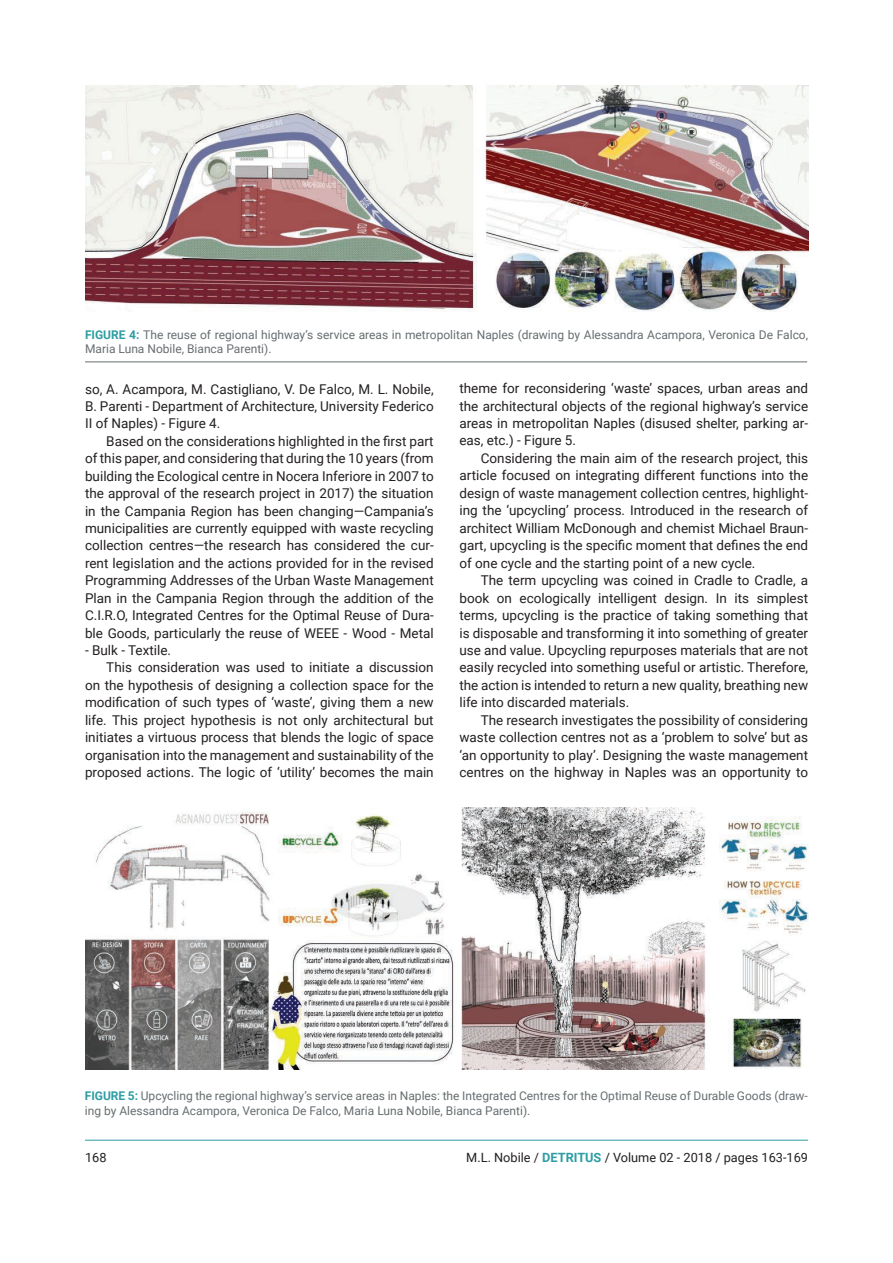
<style>
.page{position:relative;width:893px;height:1263px;background:#fff}
.page>*{position:absolute;margin:0;border:0;box-sizing:border-box;transform-origin:0 0}
.t1{font:13.5px/17.4px "Roboto";color:#231f20;text-align:justify}
.t2{font:12.75px "Roboto";color:#231f20}
.t3{font:12px/14.4px "Roboto";color:#676d70}
.s1{font-weight:700;color:#2d9da3}
</style>
<div class="page">
<hr style="left:85px;top:1140px;width:723px;height:1px;background:#2d9da3">
<img style="left:85px;top:85px;width:723px;height:226px">
<hr style="left:85px;top:362px;width:722px;height:1px;background:#676d70">
<img style="left:85px;top:807px;width:723px;height:263px">
<p class="t3" style="left:85px;top:327px;width:725px"><span class="s1">FIGURE 4:</span> The reuse of regional highway’s service areas in metropolitan Naples (drawing by Alessandra Acampora, Veronica De Falco,<br>Maria Luna Nobile, Bianca Parenti).</p>
<p class="t1" style="left:85px;top:380px;width:350px">so, A. Acampora, M. Castigliano, V. De Falco, M. L. Nobile, B. Parenti - Department of Architecture, University Federico II of Naples) - Figure 4.</p>
<p class="t1" style="left:85px;top:432px;width:350px;text-indent:21px">Based on the considerations highlighted in the first part of this paper, and considering that during the 10 years (from building the Ecological centre in Nocera Inferiore in 2007 to the approval of the research project in 2017) the situation in the Campania Region has been changing—Campania’s municipalities are currently equipped with waste recycling collection centres—the research has considered the cur&shy;rent legislation and the actions provided for in the revised Programming Addresses of the Urban Waste Management Plan in the Campania Region through the addition of the C.I.R.O, Integrated Centres for the Optimal Reuse of Dura&shy;ble Goods, particularly the reuse of WEEE - Wood - Metal</p>
<p class="t1" style="left:85px;top:641px;width:88px">- Bulk - Textile.</p>
<p class="t1" style="left:106px;top:658px;width:329px">This consideration was used to initiate a discussion</p>
<p class="t1" style="left:85px;top:676px;width:350px">on the hypothesis of designing a collection space for the</p>
<p class="t1" style="left:85px;top:693px;width:350px">modification of such types of ‘waste’, giving them a new</p>
<p class="t1" style="left:85px;top:711px;width:350px">life. This project hypothesis is not only architectural but</p>
<p class="t1" style="left:85px;top:728px;width:350px">initiates a virtuous process that blends the logic of space</p>
<p class="t1" style="left:85px;top:746px;width:350px">organisation into the management and sustainability of the</p>
<p class="t1" style="left:85px;top:763px;width:350px">proposed actions. The logic of ‘utility’ becomes the main</p>
<p class="t1" style="left:459px;top:379px;width:350px">theme for reconsidering ‘waste’ spaces, urban areas and the architectural objects of the regional highway’s service areas in metropolitan Naples (disused shelter, parking ar&shy;eas, etc.) - Figure 5.</p>
<p class="t1" style="left:459px;top:449px;width:350px;text-indent:21px">Considering the main aim of the research project, this article focused on integrating different functions into the design of waste management collection centres, highlight&shy;ing the ‘upcycling’ process. Introduced in the research of architect William McDonough and chemist Michael Braun&shy;gart, upcycling is the specific moment that defines the end of one cycle and the starting point of a new cycle.</p>
<p class="t1" style="left:459px;top:571px;width:350px;text-indent:21px">The term upcycling was coined in Cradle to Cradle, a book on ecologically intelligent design. In its simplest terms, upcycling is the practice of taking something that is disposable and transforming it into something of greater use and value. Upcycling repurposes materials that are not easily recycled into something useful or artistic. Therefore, the action is intended to return a new quality, breathing new life into discarded materials.</p>
<p class="t1" style="left:459px;top:711px;width:350px;text-indent:21px">The research investigates the possibility of considering waste collection centres not as a ‘problem to solve’ but as ‘an opportunity to play’. Designing the waste management centres on the highway in Naples was an opportunity to</p>
<p class="t3" style="left:85px;top:1088px;width:725px"><span class="s1">FIGURE 5:</span> Upcycling the regional highway’s service areas in Naples: the Integrated Centres for the Optimal Reuse of Durable Goods (draw&shy;ing by Alessandra Acampora, Veronica De Falco, Maria Luna Nobile, Bianca Parenti).</p>
<p class="t2" style="left:85px;top:1148px;width:23px">168</p>
<p class="t2" style="left:466px;top:1148px;width:343px">M.L. Nobile / <span class="s1">DETRITUS</span> / Volume 02 - 2018 / pages 163-169</p>
</div>
